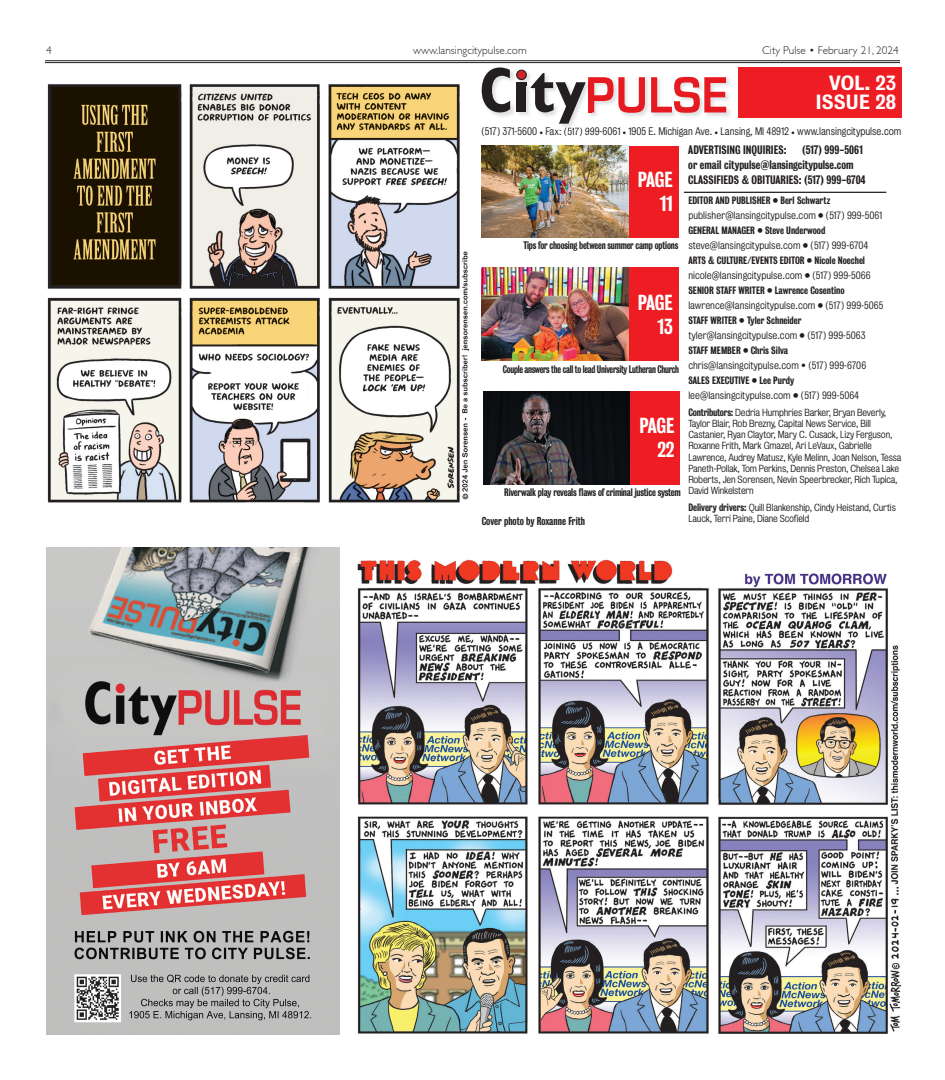
<style>
.page{position:relative;width:945px;height:1080px;background:#fff}
.page>*{position:absolute;margin:0;border:0;box-sizing:border-box;transform-origin:0 0}
.t1{font:19.88px/23.8px "Bureau Grotesque Three Five";letter-spacing:-.015em;color:#fff;text-align:right}
.t2{font:18.75px/18.9px "Bureau Grotesque Five Five";color:#fff;text-align:right}
.t3{font:11.25px/15px "Bureau Grotesque Three Five";color:#231f20}
.t4{font:300 11.25px "Gill Sans";color:#231f20}
.t5{font:10.5px "Bureau Grotesque Three Five";color:#231f20;scale:.93 1}
.t6{font:10px "Bureau Grotesque Five One";letter-spacing:-.005em;color:#231f20}
.t7{font:10px "Bureau Grotesque Three Five";letter-spacing:-.025em;color:#231f20;scale:.9 1}
.t8{font:10px "Bureau Grotesque Three Five";letter-spacing:-.025em;color:#231f20;scale:.95 1}
.t9{font:10px "Bureau Grotesque Three Five";letter-spacing:-.025em;color:#231f20;scale:.93 1}
.t10{font:9.75px "Bureau Grotesque Five One";color:#231f20}
.t11{font:9.75px "Bureau Grotesque Three Five";color:#231f20}
.t12{font:9.38px/11.2px "Bureau Grotesque Five One";letter-spacing:-.02em;color:#231f20}
.s1{font-family:"Minion Pro"}
.s2{font-family:"Bureau Grotesque Three Five"}
.s3{font-family:"Bureau Grotesque Three Five";font-size:9.75px}
</style>
<div class="page">
<hr style="left:45px;top:60px;width:855px;height:3px;background:#fafaf9">
<hr style="left:45px;top:60px;width:855px;height:1px;background:#231f20">
<hr style="left:45px;top:62px;width:855px;height:1px;background:#231f20">
<img style="left:357px;top:559px;width:545px;height:475px">
<img style="left:482px;top:268px;width:147px;height:93px">
<img style="left:483px;top:391px;width:148px;height:93px">
<img style="left:482px;top:146px;width:147px;height:91px">
<img style="left:47px;top:84px;width:423px;height:418px">
<div style="left:738px;top:68px;width:164px;height:50px;background:#ee1d23"></div>
<img style="left:645px;top:77px;width:85px;height:40px">
<img style="left:674px;top:113px;width:3px;height:4px">
<svg style="left:651px;top:77px;width:75px;height:36px"></svg>
<img style="left:491px;top:67px;width:23px;height:50px">
<svg style="left:482px;top:68px;width:28px;height:44px"></svg>
<img style="left:516px;top:69px;width:11px;height:43px">
<div style="left:516px;top:70px;width:11px;height:10px;border:1px solid #231f20;border-radius:50%"></div>
<img style="left:562px;top:124px;width:29px;height:5px">
<svg style="left:517px;top:73px;width:128px;height:51px"></svg>
<hr style="left:684px;top:192px;width:202px;height:1px;background:#231f20">
<div style="left:629px;top:146px;width:49px;height:91px;background:#ee1d23"></div>
<div style="left:629px;top:268px;width:49px;height:93px;background:#ee1d23"></div>
<div style="left:631px;top:391px;width:49px;height:93px;background:#ee1d23"></div>
<img style="left:47px;top:548px;width:292px;height:486px">
<p class="t4" style="left:46px;top:44px;width:7px">4</p>
<p class="t4" style="left:413px;top:44px;width:115px">www.lansingcitypulse.com</p>
<p class="t4" style="left:762px;top:44px;width:138px">City Pulse • February 21, 2024</p>
<h2 class="t2" style="left:816px;top:74px;width:82px">VOL. 23<br>ISSUE 28</h2>
<p class="t6" style="left:481px;top:126px;width:422px">(517) 371-5600 <span class="s1">•</span> Fax: (517) 999-6061 <span class="s1">•</span> 1905 E. Michigan Ave. <span class="s1">•</span> Lansing, MI 48912 <span class="s1">•</span> www.lansingcitypulse.com</p>
<p class="t3" style="left:688px;top:142px;width:179px;text-indent:114px">(517) 999-5061 or email citypulse@lansingcitypulse.com<br>CLASSIFIEDS &amp; OBITUARIES: (517) 999-6704</p>
<p class="t3" style="left:688px;top:142px;width:100px">ADVERTISING INQUIRIES:</p>
<h1 class="t1" style="left:638px;top:168px;width:36px">PAGE<br>11</h1>
<p class="t11" style="left:688px;top:195px;width:144px">EDITOR AND PUBLISHER • Berl Schwartz</p>
<p class="t10" style="left:688px;top:210px;width:196px">publisher@lansingcitypulse.com <span class="s2">•</span> (517) 999-5061</p>
<p class="t11" style="left:688px;top:225px;width:139px">GENERAL MANAGER • Steve Underwood</p>
<p class="t10" style="left:688px;top:240px;width:182px">steve@lansingcitypulse.com <span class="s2">•</span> (517) 999-6704</p>
<p class="t11" style="left:688px;top:255px;width:178px">ARTS &amp; CULTURE/EVENTS EDITOR • Nicole Noechel</p>
<p class="t10" style="left:688px;top:270px;width:184px">nicole@lansingcitypulse.com <span class="s2">•</span> (517) 999-5066</p>
<p class="t11" style="left:688px;top:285px;width:158px">SENIOR STAFF WRITER • Lawrence Cosentino</p>
<p class="t10" style="left:688px;top:300px;width:197px">lawrence@lansingcitypulse.com <span class="s2">•</span> (517) 999-5065</p>
<p class="t11" style="left:688px;top:315px;width:115px">STAFF WRITER • Tyler Schneider</p>
<p class="t10" style="left:688px;top:330px;width:179px">tyler@lansingcitypulse.com <span class="s2">•</span> (517) 999-5063</p>
<p class="t11" style="left:688px;top:345px;width:101px">STAFF MEMBER • Chris Silva</p>
<p class="t10" style="left:688px;top:360px;width:179px">chris@lansingcitypulse.com • (517) 999-6706</p>
<p class="t11" style="left:688px;top:375px;width:107px">SALES EXECUTIVE • Lee Purdy</p>
<p class="t10" style="left:688px;top:390px;width:172px">lee@lansingcitypulse.com <span class="s2">•</span> (517) 999-5064</p>
<p class="t12" style="left:688px;top:407px;width:215px"><span class="s3">Contributors:</span> Dedria Humphries Barker, Bryan Beverly, Taylor Blair, Rob Brezny, Capital News Service, Bill Castanier, Ryan Claytor, Mary C. Cusack, Lizy Ferguson, Roxanne Frith, Mark Gmazel, Ari LeVaux, Gabrielle Lawrence, Audrey Matusz, Kyle Melinn, Joan Nelson, Tessa Paneth-Pollak, Tom Perkins, Dennis Preston, Chelsea Lake Roberts, Jen Sorensen, Nevin Speerbrecker, Rich Tupica, David Winkelstern</p>
<p class="t12" style="left:688px;top:502px;width:209px"><span class="s3">Delivery drivers:</span> Quill Blankenship, Cindy Heistand, Curtis<br>Lauck, Terri Paine, Diane Scofield</p>
<p class="t9" style="left:523px;top:239px;width:168px">Tips for choosing between summer camp options</p>
<h1 class="t1" style="left:638px;top:291px;width:36px">PAGE<br>13</h1>
<p class="t7" style="left:503px;top:363px;width:197px">Couple answers the call to lead University Lutheran Church</p>
<h1 class="t1" style="left:640px;top:414px;width:36px">PAGE<br>22</h1>
<p class="t8" style="left:504px;top:486px;width:187px">Riverwalk play reveals flaws of criminal justice system</p>
<p class="t5" style="left:482px;top:515px;width:113px">Cover photo by Roxanne Frith</p>
</div>
